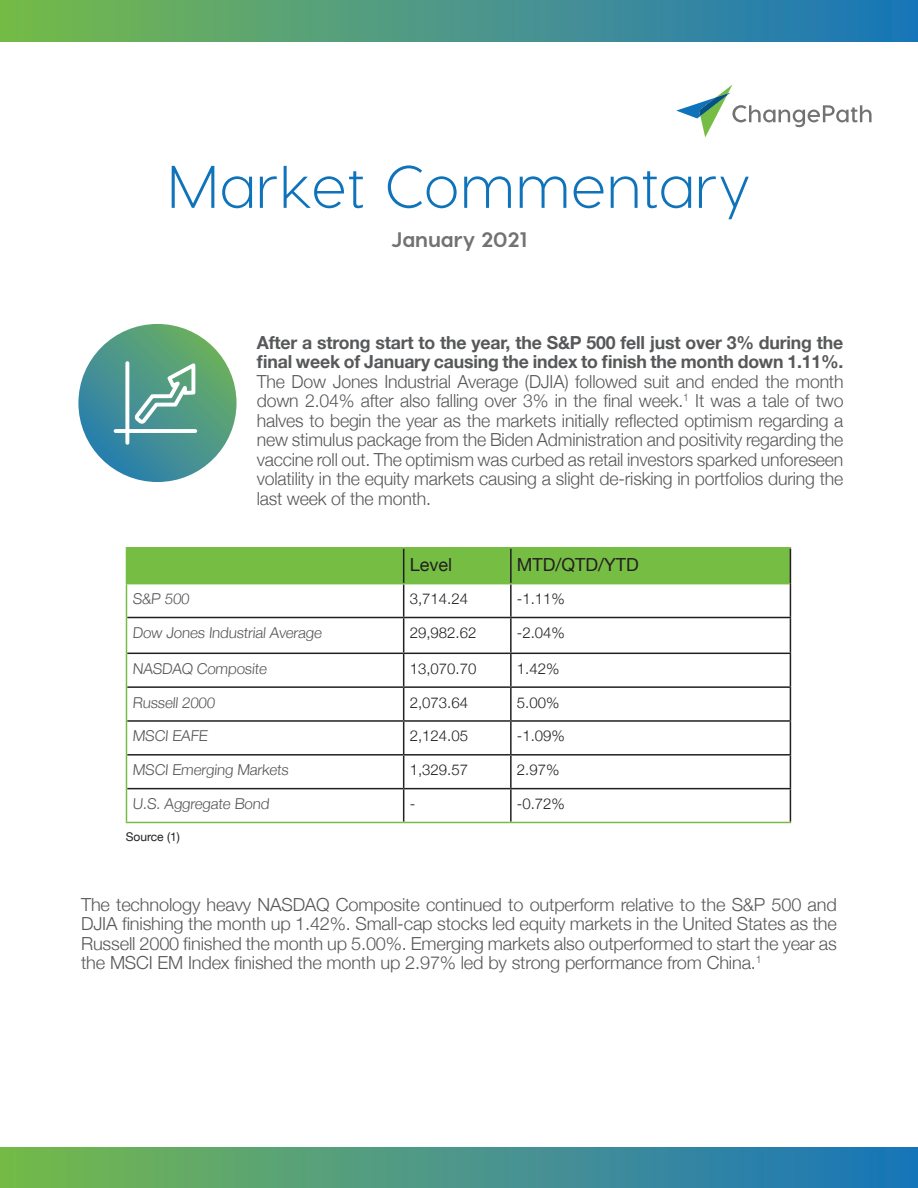
<style>
.page{position:relative;width:918px;height:1188px;background:#fff}
.page>*{position:absolute;margin:0;border:0;box-sizing:border-box;transform-origin:0 0}
.t1{font:300 60px "Visby CF";letter-spacing:.02em;color:#0e73bb}
.t2{font:800 21px "Visby CF";color:#717371}
.t3{font:300 18px/19.5px "Helvetica Neue";letter-spacing:-.01em;color:#57585a;text-align:justify}
.t4{font:18px "Helvetica Neue";color:#231f20}
.t5{font:300 15px "Helvetica Neue";color:#57585a}
.t6{font:300 15px "Helvetica Neue";color:#231f20}
.t7{font:12px "Helvetica Neue";color:#231f20}
.s1{font-weight:700}
</style>
<div class="page">
<svg style="left:676px;top:85px;width:196px;height:52px"></svg>
<svg style="left:78px;top:324px;width:159px;height:158px;background:#4c9789"></svg>
<svg style="left:114px;top:361px;width:83px;height:84px"></svg>
<div style="left:0;top:1148px;width:918px;height:40px;background:linear-gradient(to right,#77b94f,#1b74be)"></div>
<div style="left:0;top:0;width:918px;height:42px;background:linear-gradient(to right,#78b94e,#1c75be)"></div>
<div style="left:127px;top:549px;width:663px;height:34px;background:#75bd43"></div>
<hr style="left:403px;top:549px;width:1px;height:34px;background:#231f20">
<hr style="left:510px;top:549px;width:2px;height:34px;background:#231f20">
<hr style="left:790px;top:549px;width:1px;height:35px;background:#231f20">
<hr style="left:403px;top:584px;width:1px;height:33px;background:#231f20">
<hr style="left:510px;top:584px;width:2px;height:33px;background:#231f20">
<hr style="left:790px;top:584px;width:1px;height:33px;background:#231f20">
<hr style="left:127px;top:617px;width:277px;height:1px;background:#231f20">
<hr style="left:404px;top:617px;width:107px;height:1px;background:#231f20">
<hr style="left:403px;top:618px;width:1px;height:35px;background:#231f20">
<hr style="left:511px;top:617px;width:280px;height:1px;background:#231f20">
<hr style="left:510px;top:618px;width:2px;height:35px;background:#231f20">
<hr style="left:790px;top:618px;width:1px;height:35px;background:#231f20">
<hr style="left:127px;top:653px;width:277px;height:1px;background:#231f20">
<hr style="left:404px;top:653px;width:107px;height:1px;background:#231f20">
<hr style="left:403px;top:654px;width:1px;height:32px;background:#231f20">
<hr style="left:511px;top:653px;width:280px;height:1px;background:#231f20">
<hr style="left:510px;top:654px;width:2px;height:32px;background:#231f20">
<hr style="left:790px;top:654px;width:1px;height:32px;background:#231f20">
<hr style="left:127px;top:686px;width:277px;height:2px;background:#231f20">
<hr style="left:404px;top:686px;width:107px;height:2px;background:#231f20">
<hr style="left:403px;top:688px;width:1px;height:32px;background:#231f20">
<hr style="left:511px;top:686px;width:280px;height:2px;background:#231f20">
<hr style="left:510px;top:688px;width:2px;height:32px;background:#231f20">
<hr style="left:790px;top:688px;width:1px;height:32px;background:#231f20">
<hr style="left:127px;top:720px;width:277px;height:2px;background:#231f20">
<hr style="left:404px;top:720px;width:107px;height:2px;background:#231f20">
<hr style="left:403px;top:722px;width:1px;height:32px;background:#231f20">
<hr style="left:511px;top:720px;width:280px;height:2px;background:#231f20">
<hr style="left:510px;top:722px;width:2px;height:32px;background:#231f20">
<hr style="left:790px;top:722px;width:1px;height:32px;background:#231f20">
<hr style="left:127px;top:754px;width:277px;height:2px;background:#231f20">
<hr style="left:404px;top:754px;width:107px;height:2px;background:#231f20">
<hr style="left:403px;top:756px;width:1px;height:32px;background:#231f20">
<hr style="left:511px;top:754px;width:280px;height:2px;background:#231f20">
<hr style="left:510px;top:756px;width:2px;height:32px;background:#231f20">
<hr style="left:790px;top:756px;width:1px;height:32px;background:#231f20">
<hr style="left:127px;top:788px;width:277px;height:1px;background:#231f20">
<hr style="left:404px;top:788px;width:107px;height:1px;background:#231f20">
<hr style="left:403px;top:789px;width:1px;height:33px;background:#231f20">
<hr style="left:511px;top:788px;width:280px;height:1px;background:#231f20">
<hr style="left:510px;top:789px;width:2px;height:33px;background:#231f20">
<hr style="left:790px;top:789px;width:1px;height:33px;background:#231f20">
<hr style="left:126px;top:584px;width:1px;height:34px;background:#75bd43">
<hr style="left:126px;top:618px;width:1px;height:35px;background:#75bd43">
<hr style="left:126px;top:653px;width:1px;height:34px;background:#75bd43">
<hr style="left:126px;top:687px;width:1px;height:34px;background:#75bd43">
<hr style="left:126px;top:721px;width:1px;height:34px;background:#75bd43">
<hr style="left:126px;top:755px;width:1px;height:34px;background:#75bd43">
<hr style="left:126px;top:789px;width:1px;height:33px;background:#75bd43">
<hr style="left:126px;top:822px;width:278px;height:1px;background:#75bd43">
<hr style="left:404px;top:822px;width:107px;height:1px;background:#75bd43">
<hr style="left:511px;top:822px;width:280px;height:1px;background:#75bd43">
<hr style="left:126px;top:547px;width:278px;height:2px;background:#75bd43">
<hr style="left:126px;top:549px;width:1px;height:34px;background:#75bd43">
<hr style="left:404px;top:547px;width:107px;height:2px;background:#75bd43">
<hr style="left:511px;top:547px;width:280px;height:2px;background:#75bd43">
<hr style="left:126px;top:583px;width:278px;height:1px;background:#75bd43">
<hr style="left:404px;top:583px;width:107px;height:1px;background:#75bd43">
<hr style="left:511px;top:583px;width:279px;height:1px;background:#75bd43">
<p class="t1" style="left:167px;top:150px;width:585px">Market Commentary</p>
<p class="t2" style="left:391px;top:226px;width:138px">January 2021</p>
<p class="t3" style="left:257px;top:332px;width:588px"><span class="s1">After a strong start to the year, the S&amp;P 500 fell just over 3% during the final week of January causing the index to finish the month down 1.11%.<br></span>The Dow Jones Industrial Average (DJIA) followed suit and ended the month down 2.04% after also falling over 3% in the final week.<sup>1</sup> It was a tale of two halves to begin the year as the markets initially reflected optimism regarding a new stimulus package from the Biden Administration and positivity regarding the vaccine roll out. The optimism was curbed as retail investors sparked unforeseen volatility in the equity markets causing a slight de-risking in portfolios during the last week of the month.</p>
<p class="t4" style="left:410px;top:554px;width:44px">Level</p>
<p class="t4" style="left:517px;top:554px;width:124px">MTD/QTD/YTD</p>
<p class="t5" style="left:132px;top:590px;width:60px">S&amp;P 500</p>
<p class="t6" style="left:410px;top:590px;width:60px">3,714.24</p>
<p class="t6" style="left:517px;top:590px;width:50px">-1.11%</p>
<p class="t5" style="left:132px;top:624px;width:192px">Dow Jones Industrial Average</p>
<p class="t6" style="left:410px;top:624px;width:68px">29,982.62</p>
<p class="t6" style="left:517px;top:624px;width:50px">-2.04%</p>
<p class="t5" style="left:132px;top:659px;width:137px">NASDAQ Composite</p>
<p class="t6" style="left:410px;top:659px;width:68px">13,070.70</p>
<p class="t6" style="left:517px;top:659px;width:44px">1.42%</p>
<p class="t5" style="left:132px;top:693px;width:86px">Russell 2000</p>
<p class="t6" style="left:410px;top:693px;width:60px">2,073.64</p>
<p class="t6" style="left:517px;top:693px;width:44px">5.00%</p>
<p class="t5" style="left:132px;top:727px;width:78px">MSCI EAFE</p>
<p class="t6" style="left:410px;top:727px;width:60px">2,124.05</p>
<p class="t6" style="left:517px;top:727px;width:50px">-1.09%</p>
<p class="t5" style="left:132px;top:761px;width:159px">MSCI Emerging Markets</p>
<p class="t6" style="left:410px;top:761px;width:60px">1,329.57</p>
<p class="t6" style="left:517px;top:761px;width:44px">2.97%</p>
<p class="t5" style="left:132px;top:795px;width:140px">U.S. Aggregate Bond</p>
<p class="t6" style="left:410px;top:795px;width:7px">-</p>
<p class="t6" style="left:517px;top:795px;width:50px">-0.72%</p>
<p class="t7" style="left:126px;top:830px;width:56px">Source (1)</p>
<p class="t3" style="left:81px;top:894px;width:757px">The technology heavy NASDAQ Composite continued to outperform relative to the S&amp;P 500 and DJIA finishing the month up 1.42%. Small-cap stocks led equity markets in the United States as the Russell 2000 finished the month up 5.00%. Emerging markets also outperformed to start the year as the MSCI EM Index finished the month up 2.97% led by strong performance from China.<sup>1</sup></p>
</div>
